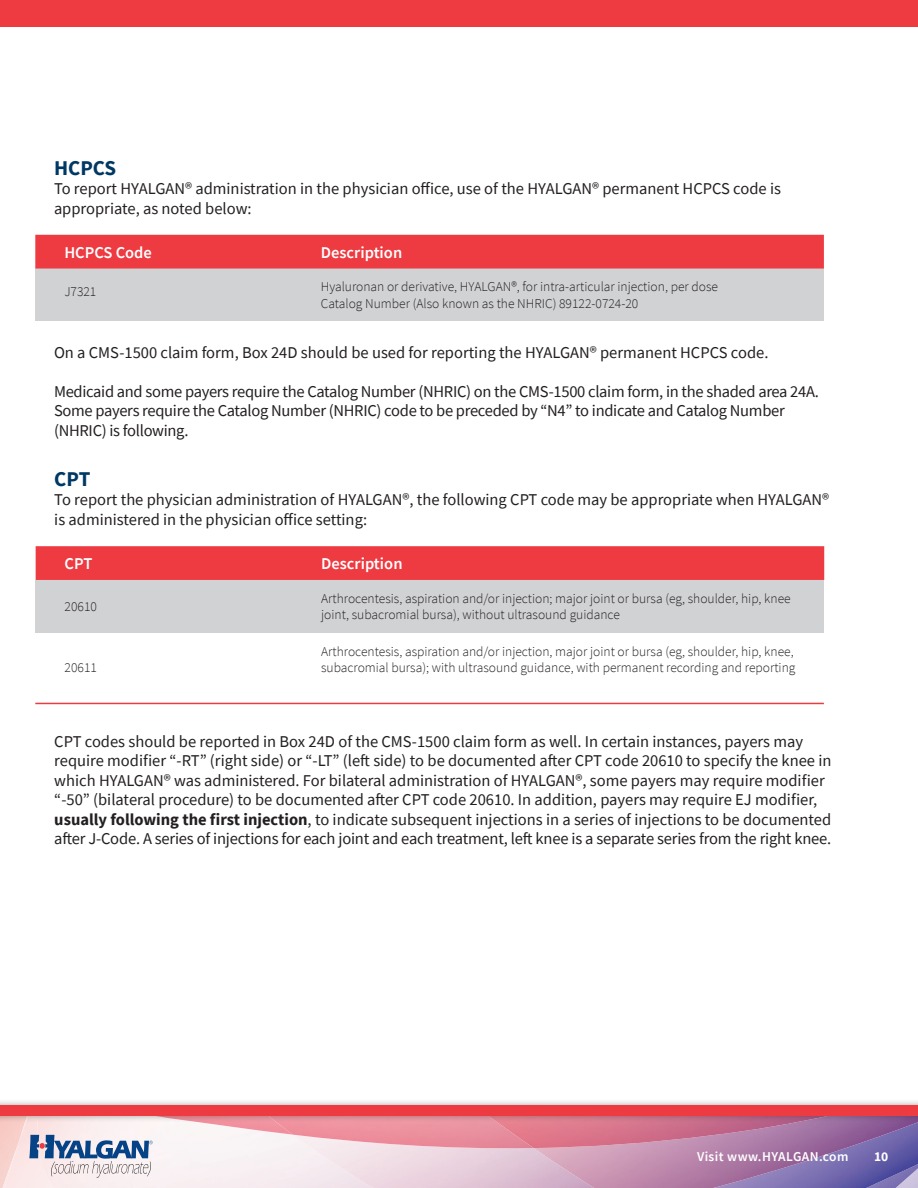
<style>
.page{position:relative;width:918px;height:1188px;background:#fff}
.page>*{position:absolute;margin:0;border:0;box-sizing:border-box;transform-origin:0 0}
.Body_Cop{font:700 21px "Source Sans Pro";color:#003864}
.Body_Cop-2{font:16.5px/19.5px "Source Sans Pro";color:#231f20}
.Body_Cop-3{font:16.5px/19.5px "Source Sans Pro";letter-spacing:-.02em;color:#231f20}
.t1{font:600 16.5px "Source Sans Pro";color:#fff}
.t2{font:300 13.5px/16.5px "Source Sans Pro";color:#231f20}
.URL_callout{font:600 13.5px "Source Sans Pro";letter-spacing:.03em;color:#fff}
.t3{font:700 13.5px "Source Sans Pro";color:#fff}
.s1{font-weight:700}
</style>
<div class="page">
<div style="left:0;top:0;width:918px;height:26px;background:#ee3a41"></div>
<img style="left:0;top:1122px;width:2px;height:66px">
<img style="left:1px;top:1142px;width:1px;height:46px">
<img style="left:2px;top:1122px;width:34px;height:66px">
<img style="left:148px;top:1122px;width:119px;height:13px">
<img style="left:267px;top:1122px;width:267px;height:28px">
<img style="left:534px;top:1122px;width:384px;height:66px">
<img style="left:487px;top:1122px;width:346px;height:26px">
<svg style="left:29px;top:1135px;width:124px;height:43px"></svg>
<div style="left:0;top:1099px;width:918px;height:23px;background:#231f20;opacity:.4"></div>
<div style="left:0;top:1105px;width:918px;height:10px;background:#ee3a41"></div>
<div style="left:35px;top:269px;width:789px;height:52px;background:#d1d2d4"></div>
<div style="left:35px;top:235px;width:789px;height:34px;background:#ee3a41"></div>
<div style="left:36px;top:580px;width:788px;height:52px;background:#d1d2d4"></div>
<div style="left:36px;top:546px;width:788px;height:34px;background:#ee3a41"></div>
<hr style="left:35px;top:703px;width:789px;height:1px;background:#ee3a41">
<p class="Body_Cop" style="left:54px;top:153px;width:64px">HCPCS</p>
<p class="Body_Cop-2" style="left:54px;top:179px;width:728px">To report HYALGAN® administration in the physician office, use of the HYALGAN® permanent HCPCS code is appropriate, as noted below:</p>
<p class="t1" style="left:64px;top:241px;width:89px">HCPCS Code</p>
<p class="t1" style="left:321px;top:241px;width:83px">Description</p>
<p class="t2" style="left:64px;top:284px;width:34px">J7321</p>
<p class="t2" style="left:321px;top:279px;width:399px">Hyaluronan or derivative, HYALGAN®, for intra-articular injection, per dose</p>
<p class="t2" style="left:321px;top:295px;width:319px">Catalog Number (Also known as the NHRIC) 89122-0724-20</p>
<p class="Body_Cop-2" style="left:54px;top:343px;width:716px">On a CMS-1500 claim form, Box 24D should be used for reporting the HYALGAN® permanent HCPCS code.</p>
<p class="Body_Cop-3" style="left:54px;top:382px;width:766px">Medicaid and some payers require the Catalog Number (NHRIC) on the CMS-1500 claim form, in the shaded area 24A.<br>Some payers require the Catalog Number (NHRIC) code to be preceded by “N4” to indicate and Catalog Number (NHRIC) is following.</p>
<p class="Body_Cop" style="left:54px;top:465px;width:38px">CPT</p>
<p class="Body_Cop-2" style="left:54px;top:490px;width:776px">To report the physician administration of HYALGAN®, the following CPT code may be appropriate when HYALGAN® is administered in the physician office setting:</p>
<p class="t1" style="left:65px;top:553px;width:29px">CPT</p>
<p class="t1" style="left:321px;top:553px;width:83px">Description</p>
<p class="t2" style="left:65px;top:598px;width:34px">20610</p>
<p class="t2" style="left:321px;top:590px;width:471px">Arthrocentesis, aspiration and/or injection; major joint or bursa (eg, shoulder, hip, knee joint, subacromial bursa), without ultrasound guidance</p>
<p class="t2" style="left:65px;top:659px;width:34px">20611</p>
<p class="t2" style="left:321px;top:643px;width:476px">Arthrocentesis, aspiration and/or injection, major joint or bursa (eg, shoulder, hip, knee, subacromial bursa); with ultrasound guidance, with permanent recording and reporting</p>
<p class="Body_Cop-2" style="left:54px;top:731px;width:779px">CPT codes should be reported in Box 24D of the CMS-1500 claim form as well. In certain instances, payers may require modifier “-RT” (right side) or “-LT” (left side) to be documented after CPT code 20610 to specify the knee in which HYALGAN® was administered. For bilateral administration of HYALGAN®, some payers may require modifier “-50” (bilateral procedure) to be documented after CPT code 20610. In addition, payers may require EJ modifier, <span class="s1">usually following the first injection</span>, to indicate subsequent injections in a series of injections to be documented after J-Code. A series of injections for each joint and each treatment, left knee is a separate series from the right knee.</p>
<p class="URL_callout" style="left:697px;top:1147px;width:153px">Visit www.HYALGAN.com</p>
<p class="t3" style="left:874px;top:1147px;width:16px">10</p>
</div>
